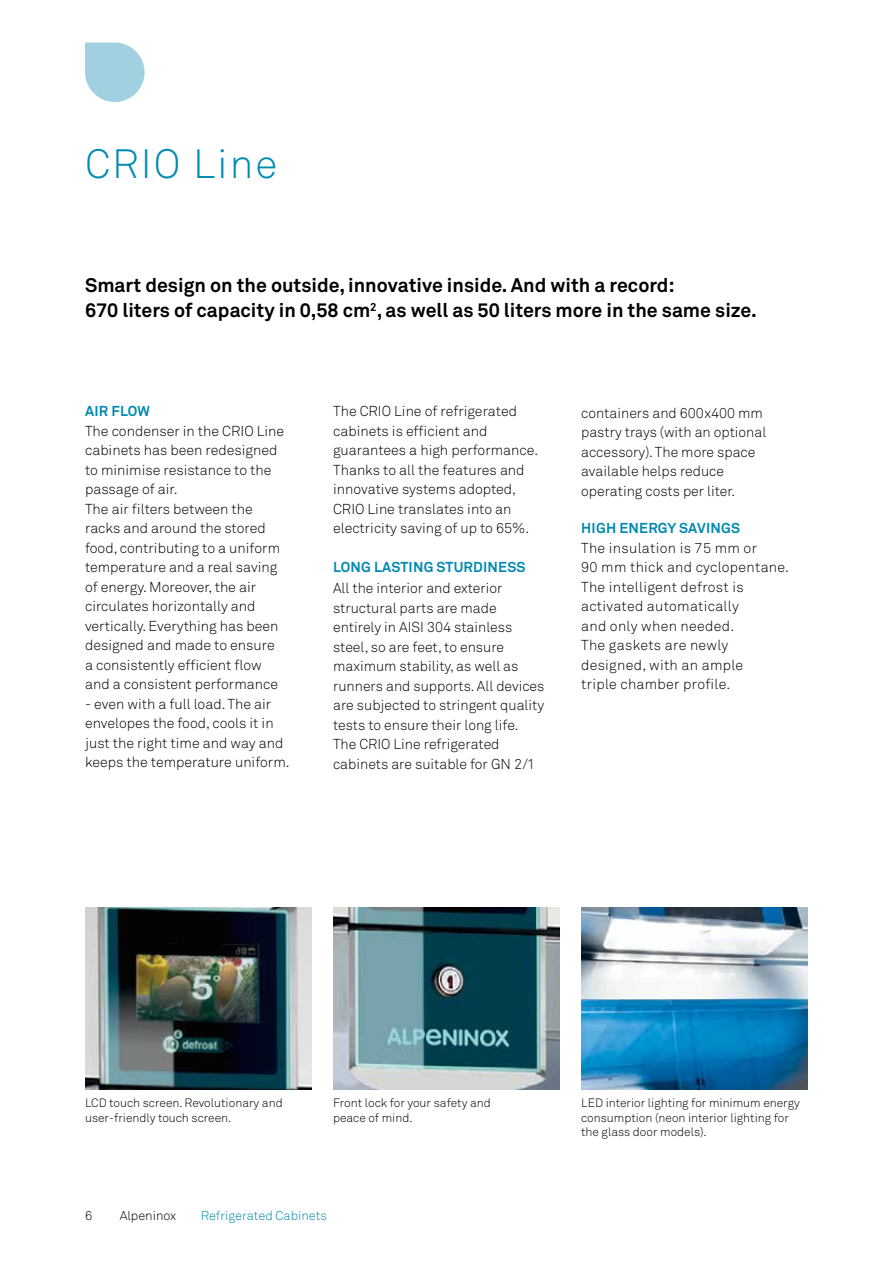
<style>
.page{position:relative;width:893px;height:1263px;background:#fff}
.page>*{position:absolute;margin:0;border:0;box-sizing:border-box;transform-origin:0 0}
.t1{font:300 40.5px "Akkurat Pro";letter-spacing:.05em;color:#008ab0}
.t2{font:700 19.5px/25.5px "Akkurat Pro";color:#000}
.t3{font:300 14.25px/19.5px "Akkurat Pro";color:#000}
.t4{font:300 14.25px/19.5px "Akkurat Pro";letter-spacing:.02em;color:#000}
.t5{font:700 14.25px "Akkurat Pro";letter-spacing:.015em;color:#008ab0}
.t6{font:300 12.75px "Akkurat Pro";color:#008ab0}
.t7{font:300 12.75px "Akkurat Pro";color:#000}
.t8{font:300 12px/14.4px "Akkurat Pro";color:#000}
</style>
<div class="page">
<svg style="left:85px;top:43px;width:60px;height:59px"></svg>
<img style="left:85px;top:907px;width:227px;height:183px">
<img style="left:333px;top:907px;width:227px;height:183px">
<img style="left:581px;top:907px;width:227px;height:183px">
<h1 class="t1" style="left:85px;top:140px;width:194px">CRIO Line</h1>
<h2 class="t2" style="left:85px;top:272px;width:673px">Smart design on the outside, innovative inside. And with a record:<br>670 liters of capacity in 0,58 cm<sup>2</sup>, as well as 50 liters more in the same size.</h2>
<p class="t5" style="left:85px;top:403px;width:66px">AIR FLOW</p>
<p class="t3" style="left:85px;top:421px;width:201px">The condenser in the CRIO Line cabinets has been redesigned to minimise resistance to the passage of air.<br>The air filters between the racks and around the stored food, contributing to a uniform temperature and a real saving of energy. Moreover, the air circulates horizontally and vertically. Everything has been designed and made to ensure a consistently efficient flow and a consistent performance</p>
<p class="t3" style="left:85px;top:694px;width:206px">- even with a full load. The air envelopes the food, cools it in just the right time and way and keeps the temperature uniform.</p>
<p class="t3" style="left:333px;top:402px;width:207px">The CRIO Line of refrigerated cabinets is efficient and guarantees a high performance.<br>Thanks to all the features and innovative systems adopted,<br>CRIO Line translates into an electricity saving of up to 65%.</p>
<p class="t5" style="left:333px;top:558px;width:194px">LONG LASTING STURDINESS</p>
<p class="t3" style="left:333px;top:579px;width:213px">All the interior and exterior structural parts are made entirely in AISI 304 stainless steel, so are feet, to ensure maximum stability, as well as runners and supports. All devices are subjected to stringent quality tests to ensure their long life.<br>The CRIO Line refrigerated cabinets are suitable for GN 2/1</p>
<p class="t3" style="left:581px;top:403px;width:187px">containers and 600x400 mm pastry trays (with an optional accessory). The more space available helps reduce operating costs per liter.</p>
<p class="t5" style="left:581px;top:519px;width:160px">HIGH ENERGY SAVINGS</p>
<p class="t4" style="left:581px;top:538px;width:209px">The insulation is 75 mm or<br>90 mm thick and cyclopentane.<br>The intelligent defrost is activated automatically<br>and only when needed.<br>The gaskets are newly designed, with an ample<br>triple chamber profile.</p>
<p class="t8" style="left:85px;top:1096px;width:199px">LCD touch screen. Revolutionary and user-friendly touch screen.</p>
<p class="t8" style="left:333px;top:1096px;width:159px">Front lock for your safety and peace of mind.</p>
<p class="t8" style="left:581px;top:1096px;width:220px">LED interior lighting for minimum energy consumption (neon interior lighting for the glass door models).</p>
<p class="t7" style="left:85px;top:1208px;width:9px">6</p>
<p class="t7" style="left:120px;top:1208px;width:58px">Alpeninox</p>
<p class="t6" style="left:201px;top:1208px;width:128px">Refrigerated Cabinets</p>
</div>
